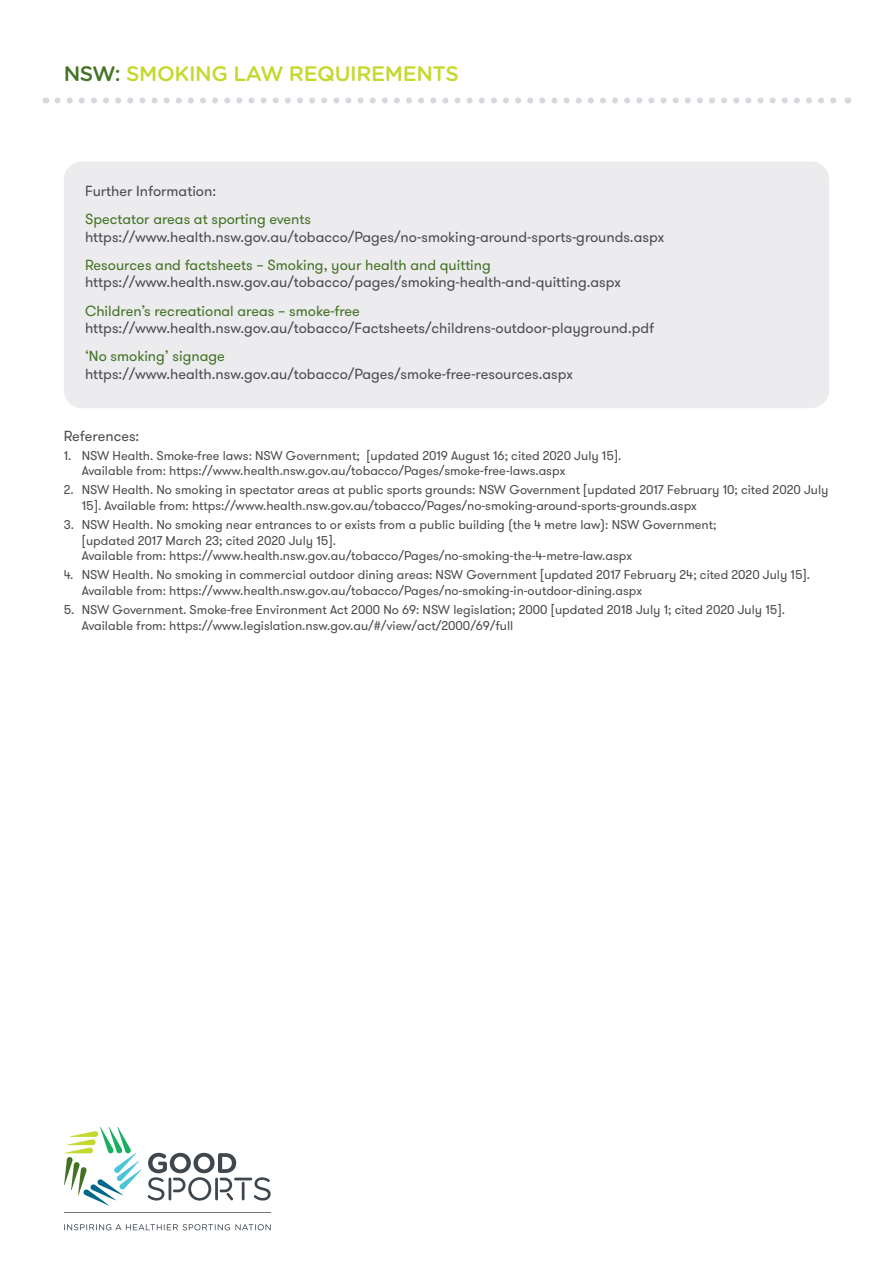
<style>
.page{position:relative;width:893px;height:1263px;background:#fff}
.page>*{position:absolute;margin:0;border:0;box-sizing:border-box;transform-origin:0 0}
.t1{font:500 21px "Gotham Rounded";letter-spacing:-.02em;color:#c4d82d}
.t2{font:14.7px "GT Walsheim";color:#4b4c4d}
.t3{font:14.7px "GT Walsheim";color:#437225}
.t4{font:12.75px/15.3px "GT Walsheim";color:#4b4c4d}
.s1{color:#437225}
</style>
<div class="page">
<div style="left:64px;top:162px;width:765px;height:246px;background:#ececee;border-radius:18px"></div>
<svg style="left:64px;top:1127px;width:78px;height:78px"></svg>
<svg style="left:64px;top:1212px;width:207px;height:1px"></svg>
<svg style="left:254px;top:1177px;width:17px;height:23px"></svg>
<hr style="left:242px;top:1182px;width:3px;height:18px;background:#3f464d">
<hr style="left:234px;top:1177px;width:18px;height:3px;background:#3f464d">
<svg style="left:148px;top:1153px;width:88px;height:47px"></svg>
<svg style="left:64px;top:1224px;width:207px;height:6px"></svg>
<svg style="left:57px;top:97px;width:779px;height:6px"></svg>
<h1 class="t1" style="left:64px;top:58px;width:397px"><span class="s1">NSW:</span> SMOKING LAW REQUIREMENTS</h1>
<p class="t2" style="left:85px;top:181px;width:133px">Further Information:</p>
<p class="t3" style="left:85px;top:210px;width:227px">Spectator areas at sporting events</p>
<p class="t2" style="left:85px;top:227px;width:581px">https://www.health.nsw.gov.au/tobacco/Pages/no-smoking-around-sports-grounds.aspx</p>
<p class="t3" style="left:85px;top:255px;width:407px">Resources and factsheets – Smoking, your health and quitting</p>
<p class="t2" style="left:85px;top:273px;width:537px">https://www.health.nsw.gov.au/tobacco/pages/smoking-health-and-quitting.aspx</p>
<p class="t3" style="left:85px;top:301px;width:276px">Children’s recreational areas – smoke-free</p>
<p class="t2" style="left:85px;top:319px;width:571px">https://www.health.nsw.gov.au/tobacco/Factsheets/childrens-outdoor-playground.pdf</p>
<p class="t3" style="left:85px;top:347px;width:141px">‘No smoking’ signage</p>
<p class="t2" style="left:85px;top:364px;width:489px">https://www.health.nsw.gov.au/tobacco/Pages/smoke-free-resources.aspx</p>
<p class="t2" style="left:64px;top:427px;width:77px">References:</p>
<p class="t4" style="left:82px;top:448px;width:541px;text-indent:-18px">1. NSW Health. Smoke-free laws: NSW Government; [updated 2019 August 16; cited 2020 July 15].<br>Available from: https://www.health.nsw.gov.au/tobacco/Pages/smoke-free-laws.aspx</p>
<p class="t4" style="left:82px;top:483px;width:748px;text-indent:-18px">2. NSW Health. No smoking in spectator areas at public sports grounds: NSW Government [updated 2017 February 10; cited 2020 July<br>15]. Available from: https://www.health.nsw.gov.au/tobacco/Pages/no-smoking-around-sports-grounds.aspx</p>
<p class="t4" style="left:82px;top:517px;width:636px;text-indent:-18px">3. NSW Health. No smoking near entrances to or exists from a public building (the 4 metre law): NSW Government; [updated 2017 March 23; cited 2020 July 15].<br>Available from: https://www.health.nsw.gov.au/tobacco/Pages/no-smoking-the-4-metre-law.aspx</p>
<p class="t4" style="left:82px;top:568px;width:730px;text-indent:-18px">4. NSW Health. No smoking in commercial outdoor dining areas: NSW Government [updated 2017 February 24; cited 2020 July 15].<br>Available from: https://www.health.nsw.gov.au/tobacco/Pages/no-smoking-in-outdoor-dining.aspx</p>
<p class="t4" style="left:82px;top:602px;width:705px;text-indent:-18px">5. NSW Government. Smoke-free Environment Act 2000 No 69: NSW legislation; 2000 [updated 2018 July 1; cited 2020 July 15].<br>Available from: https://www.legislation.nsw.gov.au/#/view/act/2000/69/full</p>
</div>
